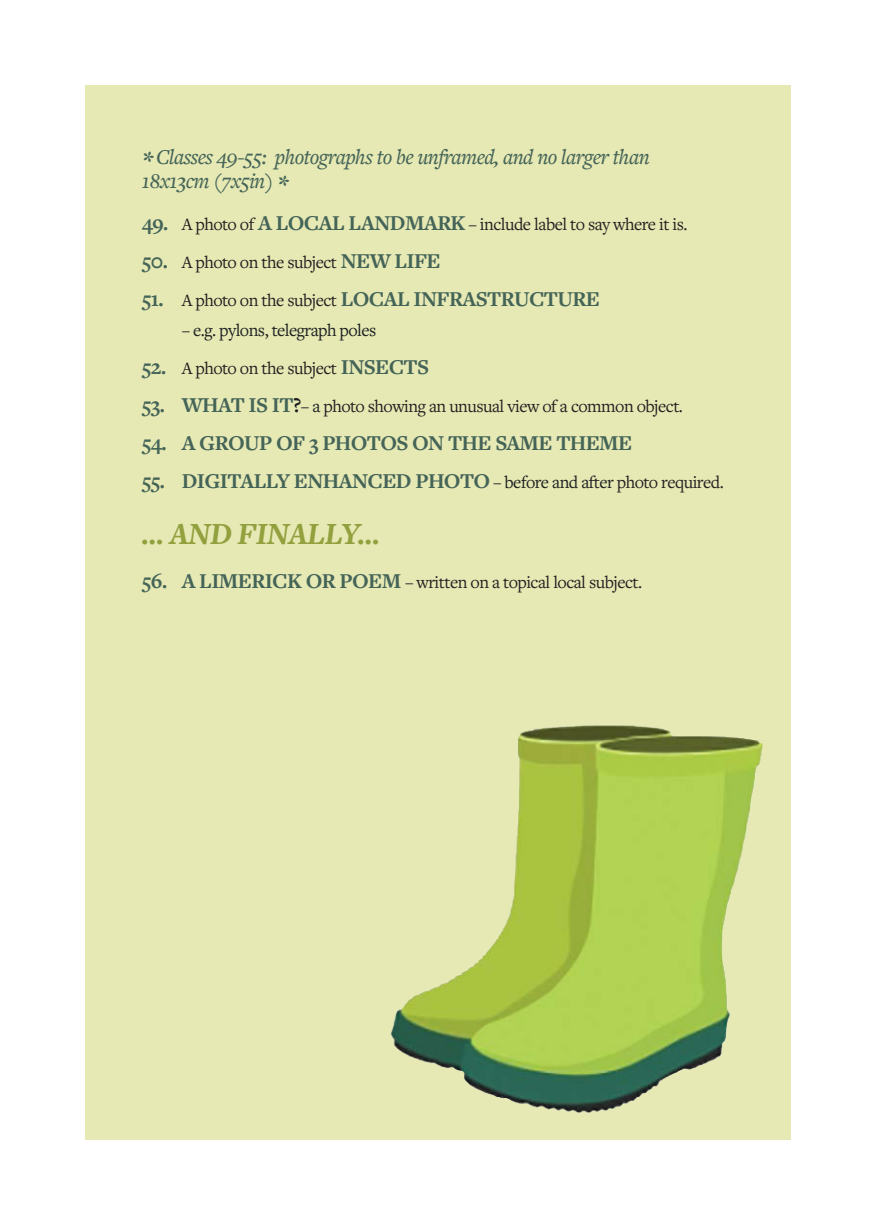
<style>
.page{position:relative;width:876px;height:1225px;background:#fff}
.page>*{position:absolute;margin:0;border:0;box-sizing:border-box;transform-origin:0 0}
.t1{font:italic 700 32px "Freight Text Pro";letter-spacing:-.03em;color:#92a03e}
.t2{font:700 22px "Freight Text Pro";letter-spacing:-.03em;color:#456458}
.t3{font:italic 500 22px/24px "Freight Text Pro";letter-spacing:-.03em;color:#456458}
.t4{font:18px "Freight Text Pro";letter-spacing:-.03em;color:#231f20}
.t5{font:18px "Freight Text Pro";letter-spacing:-.03em;color:#1c1f1f}
.s1{font-size:32px}
.s2{font-weight:700;font-size:22px;color:#456458}
.s3{color:#1c1f1f}
.s4{font-weight:400;font-size:18px;color:#231f20}
.s5{font-weight:700;font-size:22px;color:#1c1f1f}
.s6{font-weight:400;font-size:18px;color:#1c1f1f}
</style>
<div class="page">
<div style="left:85px;top:85px;width:706px;height:1055px;background:#e6e9b4"></div>
<img style="left:391px;top:725px;width:372px;height:388px">
<p class="t3" style="left:142px;top:144px;width:510px"><span class="s1">*</span> Classes 49-55: photographs to be unframed, and no larger than<br>18x13cm (7x5in) <span class="s1">*</span></p>
<p class="t4" style="left:142px;top:212px;width:547px"><span class="s2">49.</span> A photo of <span class="s2">A LOCAL LANDMARK</span> <span class="s3">– i</span>nclude label to say where it is.</p>
<p class="t4" style="left:142px;top:250px;width:300px"><span class="s2">50.</span> A photo on the subject <span class="s2">NEW LIFE</span></p>
<p class="t2" style="left:142px;top:284px;width:460px">51. <span class="s4">A photo on the subject</span> LOCAL INFRASTRUCTURE</p>
<p class="t5" style="left:182px;top:318px;width:196px">– e.g. pylons, telegraph poles</p>
<p class="t4" style="left:142px;top:356px;width:289px"><span class="s2">52.</span> A photo on the subject <span class="s2">INSECTS</span></p>
<p class="t4" style="left:142px;top:394px;width:543px"><span class="s2">53. WHAT IS IT</span><span class="s5">?</span><span class="s3">– a</span> photo showing an unusual view of a common object.</p>
<p class="t2" style="left:142px;top:428px;width:492px">54. A GROUP OF 3 PHOTOS ON THE SAME THEME</p>
<p class="t2" style="left:142px;top:466px;width:584px">55. DIGITALLY ENHANCED PHOTO <span class="s6">– before and after</span> <span class="s4">photo required.</span></p>
<h1 class="t1" style="left:142px;top:512px;width:240px">… AND FINALLY…</h1>
<p class="t4" style="left:142px;top:570px;width:502px"><span class="s2">56. A LIMERICK OR POEM</span> – written on a topical local subject.</p>
</div>
